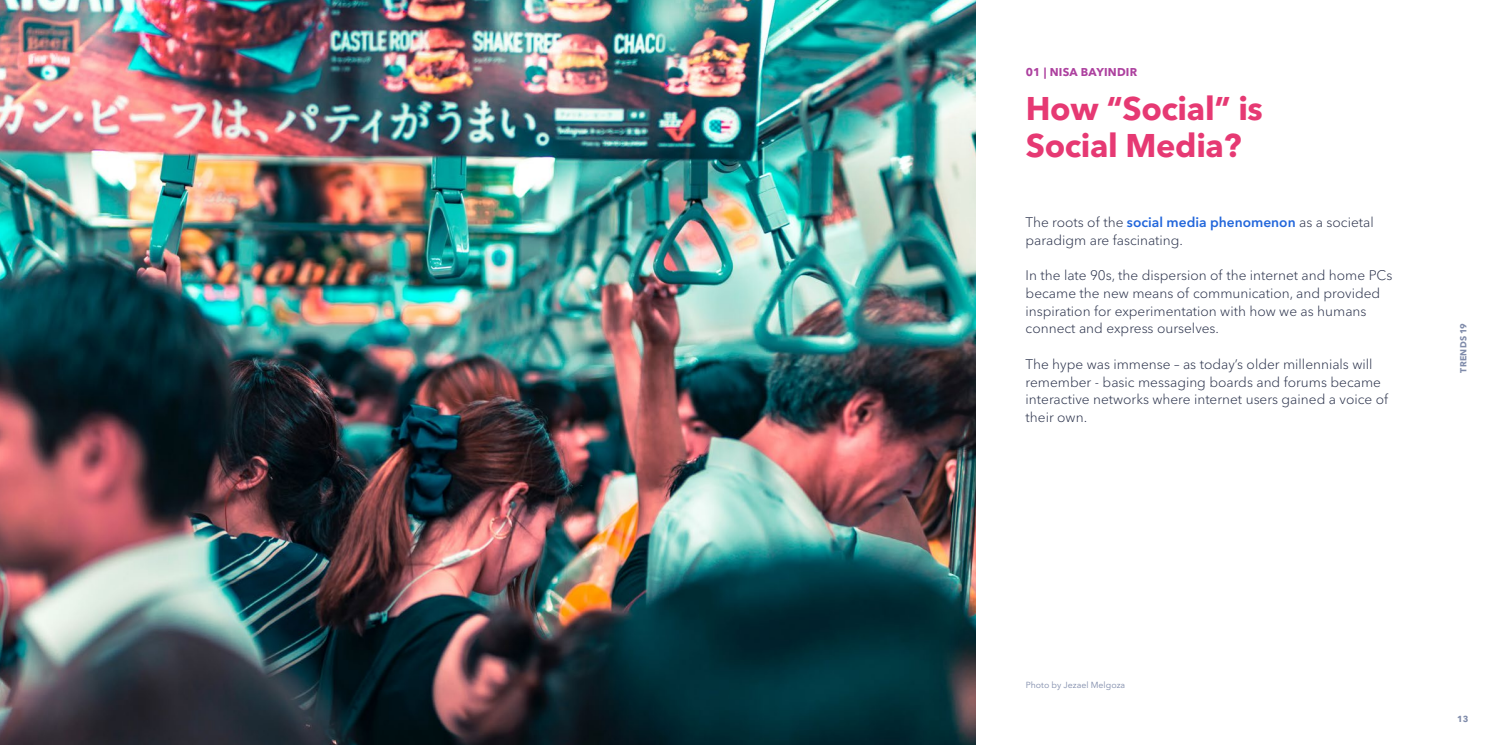
<style>
.page{position:relative;width:1489px;height:745px;background:#fff}
.page>*{position:absolute;margin:0;border:0;box-sizing:border-box;transform-origin:0 0}
.t1{font:700 32.5px/36.2px "Avenir Next LT Pro";letter-spacing:-.01em;color:#e63973}
.t2{font:300 13.75px/17.8px "Avenir Next LT Pro";color:#2c334c}
.t3{font:700 11.25px "Avenir Next LT Pro";letter-spacing:.02em;color:#ad419f}
.t4{font:8.75px "Avenir Next LT Pro";color:#7f8baa}
.t5{font:700 8.75px "Avenir Next LT Pro";letter-spacing:.025em;color:#7f8baa}
.s1{font-weight:600;color:#2367db}
</style>
<div class="page">
<img style="left:0;top:0;width:975px;height:744px">
<p class="t3" style="left:1025px;top:65px;width:113px">01 | NISA BAYINDIR</p>
<h1 class="t1" style="left:1025px;top:91px;width:239px">How “Social” is<br>Social Media?</h1>
<p class="t2" style="left:1025px;top:213px;width:349px">The roots of the <span class="s1">social media phenomenon</span> as a societal paradigm are fascinating.</p>
<p class="t2" style="left:1025px;top:266px;width:368px">In the late 90s, the dispersion of the internet and home PCs became the new means of communication, and provided inspiration for experimentation with how we as humans connect and express ourselves.</p>
<p class="t2" style="left:1025px;top:355px;width:364px">The hype was immense – as today’s older millennials will remember - basic messaging boards and forums became interactive networks where internet users gained a voice of their own.</p>
<p class="t5" style="left:1457px;top:372px;width:50px;rotate:-90deg">TRENDS 19</p>
<p class="t4" style="left:1025px;top:679px;width:101px">Photo by Jezael Melgoza</p>
<p class="t5" style="left:1456px;top:713px;width:13px">13</p>
</div>
